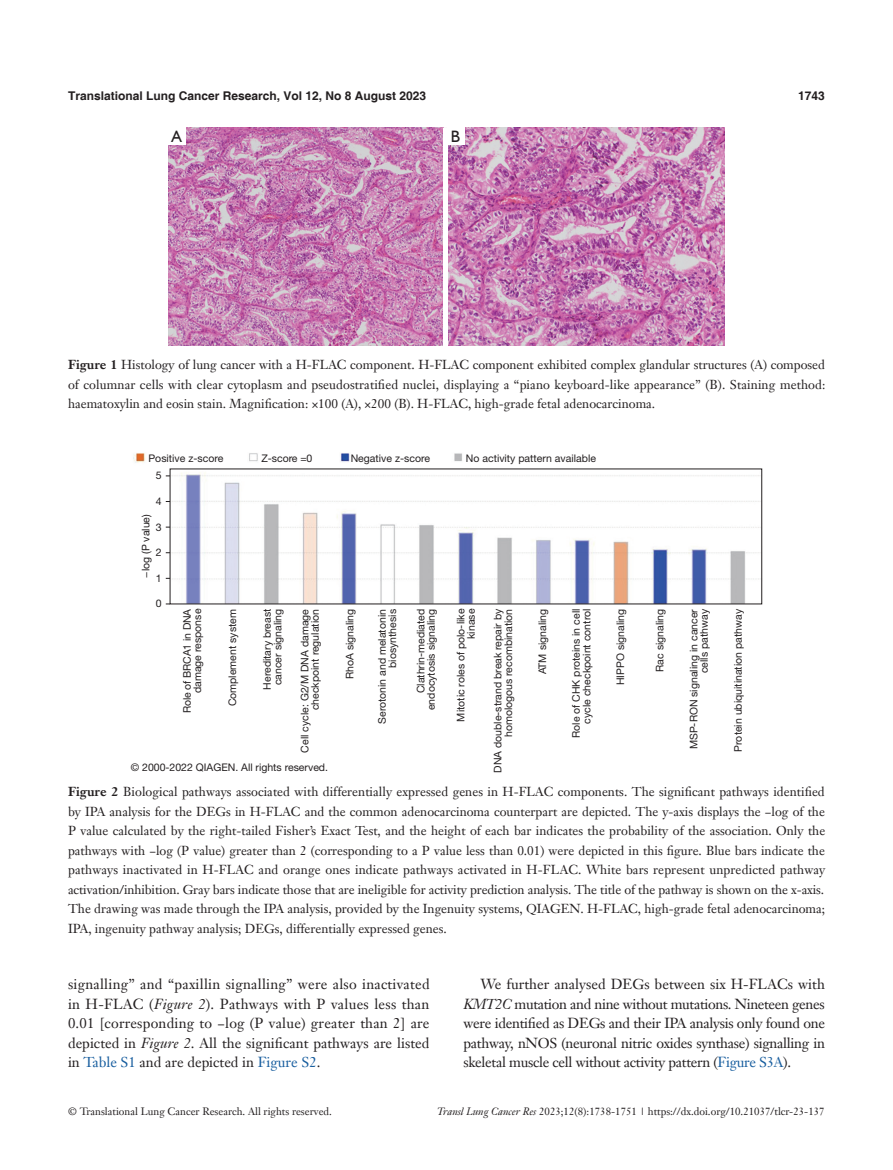
<style>
.page{position:relative;width:893px;height:1170px;background:#fff}
.page>*{position:absolute;margin:0;border:0;box-sizing:border-box;transform-origin:0 0}
.t1{font:16.5px "Humanist 521 BT";color:#231f20}
.t2{font:14.25px/19.5px "Janson Text LT";letter-spacing:-.02em;color:#231f20;text-align:justify}
.t3{font:12.75px/19.5px "Janson Text LT";color:#231f20;text-align:justify}
.t4{font:700 12px "Helvetica";color:#231f20}
.t5{font:10.5px/10.5px "Helvetica Neue LT Pro";color:#231f20;text-align:right}
.t6{font:10.5px "Janson Text LT";color:#231f20}
.s1{font-weight:700}
.s2{font-style:italic}
.s3{color:#175d9e}
</style>
<div class="page">
<img style="left:168px;top:128px;width:557px;height:217px">
<div style="left:443px;top:128px;width:5px;height:217px;background:#fff"></div>
<div style="left:168px;top:128px;width:17px;height:17px;background:#fff"></div>
<div style="left:447px;top:128px;width:17px;height:17px;background:#fff"></div>
<img style="left:133px;top:453px;width:629px;height:152px">
<p class="t4" style="left:68px;top:88px;width:360px">Translational Lung Cancer Research, Vol 12, No 8 August 2023</p>
<p class="t4" style="left:798px;top:88px;width:28px">1743</p>
<p class="t1" style="left:171px;top:126px;width:12px">A</p>
<p class="t1" style="left:451px;top:126px;width:11px">B</p>
<p class="t3" style="left:68px;top:355px;width:759px"><span class="s1">Figure 1</span> Histology of lung cancer with a H-FLAC component. H-FLAC component exhibited complex glandular structures (A) composed of columnar cells with clear cytoplasm and pseudostratified nuclei, displaying a “piano keyboard-like appearance” (B). Staining method: haematoxylin and eosin stain. Magnification: ×100 (A), ×200 (B). H-FLAC, high-grade fetal adenocarcinoma.</p>
<p class="t5" style="left:148px;top:452px;width:76px">Positive z-score</p>
<p class="t5" style="left:262px;top:452px;width:52px">Z-score =0</p>
<p class="t5" style="left:351px;top:452px;width:81px">Negative z-score</p>
<p class="t5" style="left:466px;top:452px;width:132px">No activity pattern available</p>
<p class="t5" style="left:156px;top:470px;width:7px">5</p>
<p class="t5" style="left:156px;top:495px;width:7px">4</p>
<p class="t5" style="left:156px;top:521px;width:7px">3</p>
<p class="t5" style="left:156px;top:547px;width:7px">2</p>
<p class="t5" style="left:156px;top:572px;width:7px">1</p>
<p class="t5" style="left:156px;top:598px;width:7px">0</p>
<p class="t5" style="left:140px;top:577px;width:65px;rotate:-90deg">−log (P value)</p>
<p class="t5" style="left:181px;top:713px;width:106px;rotate:-90deg">Role of BRCA1 in DNA damage response</p>
<p class="t5" style="left:227px;top:706px;width:99px;rotate:-90deg">Complement system</p>
<p class="t5" style="left:262px;top:689px;width:82px;text-align:center;rotate:-90deg">Hereditary breast cancer signaling</p>
<p class="t5" style="left:299px;top:752px;width:145px;rotate:-90deg">Cell cycle: G2/M DNA damage checkpoint regulation</p>
<p class="t5" style="left:344px;top:679px;width:72px;rotate:-90deg">RhoA signaling</p>
<p class="t5" style="left:377px;top:723px;width:116px;rotate:-90deg">Serotonin and melatonin biosynthesis</p>
<p class="t5" style="left:415px;top:710px;width:103px;rotate:-90deg">Clathrin-mediated endocytosis signaling</p>
<p class="t5" style="left:455px;top:721px;width:114px;rotate:-90deg">Mitotic roles of polo-like kinase</p>
<p class="t5" style="left:492px;top:772px;width:165px;rotate:-90deg">DNA double-strand break repair by homologous recombination</p>
<p class="t5" style="left:537px;top:674px;width:67px;rotate:-90deg">ATM signaling</p>
<p class="t5" style="left:571px;top:738px;width:131px;rotate:-90deg">Role of CHK proteins in cell cycle checkpoint control</p>
<p class="t5" style="left:615px;top:685px;width:78px;rotate:-90deg">HIPPO signaling</p>
<p class="t5" style="left:654px;top:671px;width:64px;rotate:-90deg">Rac signaling</p>
<p class="t5" style="left:688px;top:749px;width:142px;rotate:-90deg">MSP-RON signaling in cancer cells pathway</p>
<p class="t5" style="left:732px;top:751px;width:144px;rotate:-90deg">Protein ubiquitination pathway</p>
<p class="t3" style="left:68px;top:782px;width:759px"><span class="s1">Figure 2</span> Biological pathways associated with differentially expressed genes in H-FLAC components. The significant pathways identified by IPA analysis for the DEGs in H-FLAC and the common adenocarcinoma counterpart are depicted. The y-axis displays the −log of the P value calculated by the right-tailed Fisher’s Exact Test, and the height of each bar indicates the probability of the association. Only the pathways with −log (P value) greater than 2 (corresponding to a P value less than 0.01) were depicted in this figure. Blue bars indicate the pathways inactivated in H-FLAC and orange ones indicate pathways activated in H-FLAC. White bars represent unpredicted pathway activation/inhibition. Gray bars indicate those that are ineligible for activity prediction analysis. The title of the pathway is shown on the x-axis.<br>The drawing was made through the IPA analysis, provided by the Ingenuity systems, QIAGEN. H-FLAC, high-grade fetal adenocarcinoma; IPA, ingenuity pathway analysis; DEGs, differentially expressed genes.</p>
<p class="t5" style="left:131px;top:761px;width:199px">© 2000-2022 QIAGEN. All rights reserved.</p>
<p class="t2" style="left:68px;top:974px;width:363px">signalling” and “paxillin signalling” were also inactivated in H-FLAC (<span class="s2">Figure 2</span>). Pathways with P values less than 0.01 [corresponding to −log (P value) greater than 2] are depicted in <span class="s2">Figure 2</span>. All the significant pathways are listed in <span class="s3">Table S1</span> and are depicted in <span class="s3">Figure S2</span>.</p>
<p class="t2" style="left:463px;top:974px;width:363px;text-indent:17px">We further analysed DEGs between six H-FLACs with <span class="s2">KMT2C</span> mutation and nine without mutations. Nineteen genes were identified as DEGs and their IPA analysis only found one pathway, nNOS (neuronal nitric oxides synthase) signalling in skeletal muscle cell without activity pattern (<span class="s3">Figure S3A</span>).</p>
<p class="t6" style="left:68px;top:1104px;width:265px">© Translational Lung Cancer Research. All rights reserved.</p>
<p class="t6" style="left:437px;top:1104px;width:389px"><span class="s2">Transl Lung Cancer Res</span> 2023;12(8):1738-1751 | https://dx.doi.org/10.21037/tlcr-23-137</p>
</div>
